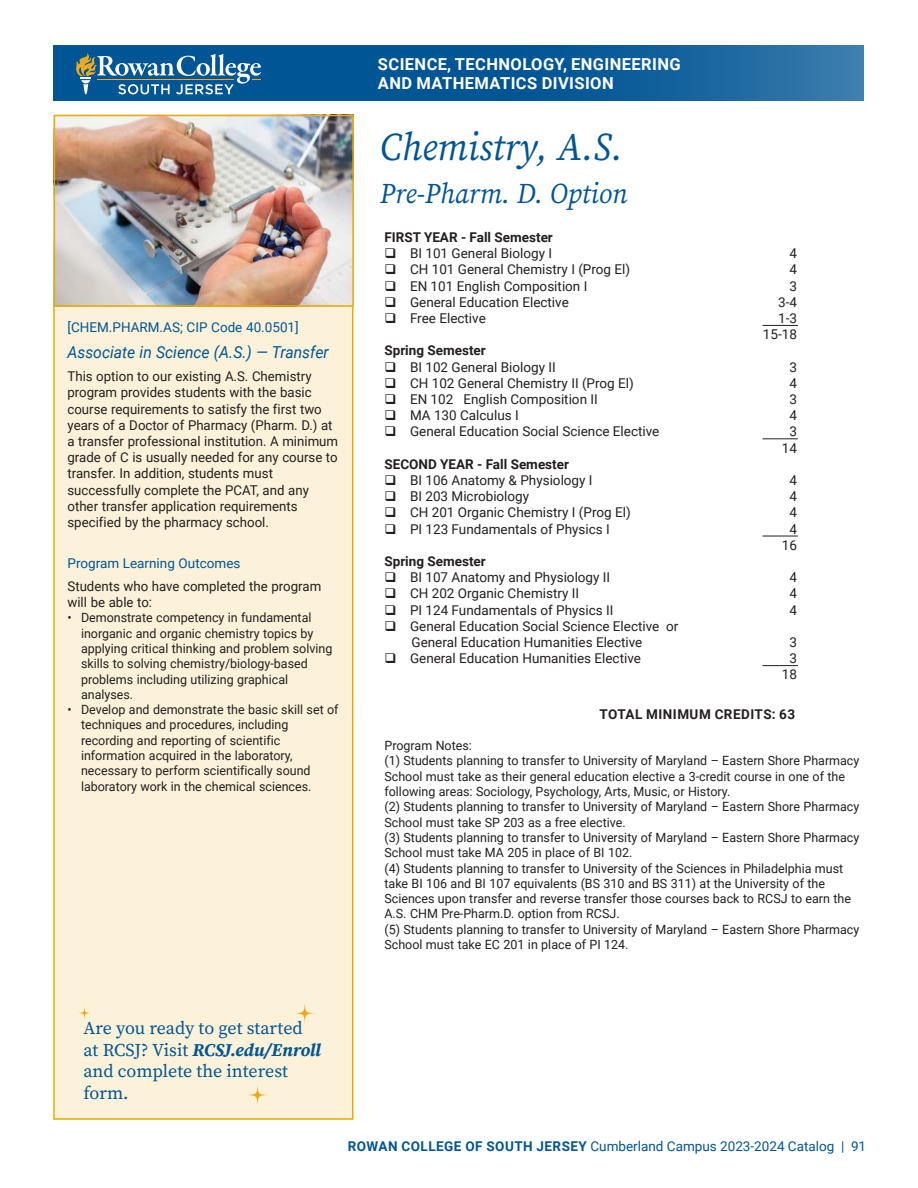
<style>
.page{position:relative;width:918px;height:1188px;background:#fff}
.page>*{position:absolute;margin:0;border:0;box-sizing:border-box;transform-origin:0 0}
.L3__ProgramHeadline{font:italic 39px "Source Serif Pro";color:#005595;scale:.95 1}
.L3__ProgramHeadline-2{font:italic 28.5px "Source Serif Pro";color:#005595;scale:.95 1}
.t1{font:18px/21.6px "Source Serif Pro";color:#005595}
.t2{font:700 16.5px/19.8px "Roboto";letter-spacing:.025em;color:#fff}
._4b__Degree_Subhead{font:italic 16.5px "Roboto";color:#005595;scale:.95 1}
._3b_Course_names{font:13.5px "Roboto";color:#231f20}
.Catalog_text_8_5{font:13.5px/16.2px "Roboto";color:#231f20}
._4c__Side_Text_Title{font:13.5px "Roboto";color:#005595}
.Total_Credits{font:700 13.5px "Roboto";color:#231f20}
._4c__Program_Learning_Outcomes{font:13.5px "Roboto";color:#005595}
.Total_Credits-2{font:700 13.5px "Roboto";letter-spacing:.035em;color:#231f20}
.total_credits{font:13.5px "Roboto";color:#231f20}
._4__Bullet_List{font:12.75px/15.3px "Roboto";color:#231f20}
.s1{font-weight:700;font-style:italic}
.s2{font-weight:700}
</style>
<div class="page">
<div style="left:53px;top:115px;width:300px;height:1005px;background:#fcf2d9;border:2px solid #eaaa00"></div>
<svg style="left:54px;top:45px;width:810px;height:56px;background:#0d5d9a"></svg>
<svg style="left:76px;top:53px;width:185px;height:41px;background:#417ca5"></svg>
<svg style="left:246px;top:1084px;width:23px;height:22px"></svg>
<svg style="left:294px;top:1002px;width:22px;height:22px"></svg>
<svg style="left:77px;top:1006px;width:15px;height:14px"></svg>
<img style="left:57px;top:118px;width:294px;height:186px">
<div style="left:54px;top:115px;width:300px;height:192px;border:2px solid #eaaa00"></div>
<hr style="left:762px;top:325px;width:36px;height:1px;background:#231f20">
<hr style="left:762px;top:438px;width:36px;height:1px;background:#231f20">
<hr style="left:762px;top:536px;width:36px;height:1px;background:#231f20">
<hr style="left:762px;top:665px;width:36px;height:1px;background:#231f20">
<p class="_4c__Side_Text_Title" style="left:68px;top:318px;width:233px">[CHEM.PHARM.AS; CIP Code 40.0501]</p>
<p class="_4b__Degree_Subhead" style="left:68px;top:341px;width:276px">Associate in Science (A.S.) — Transfer</p>
<p class="Catalog_text_8_5" style="left:68px;top:368px;width:272px">This option to our existing A.S. Chemistry program provides students with the basic course requirements to satisfy the first two years of a Doctor of Pharmacy (Pharm. D.) at a transfer professional institution. A minimum grade of C is usually needed for any course to transfer. In addition, students must successfully complete the PCAT, and any other transfer application requirements specified by the pharmacy school.</p>
<p class="_4c__Program_Learning_Outcomes" style="left:68px;top:554px;width:174px">Program Learning Outcomes</p>
<p class="Catalog_text_8_5" style="left:68px;top:577px;width:255px">Students who have completed the program will be able to:</p>
<p class="_4__Bullet_List" style="left:81px;top:610px;width:253px;text-indent:-14px">• Demonstrate competency in fundamental inorganic and organic chemistry topics by applying critical thinking and problem solving skills to solving chemistry/biology-based problems including utilizing graphical analyses.</p>
<p class="_4__Bullet_List" style="left:81px;top:701px;width:259px;text-indent:-14px">• Develop and demonstrate the basic skill set of techniques and procedures, including recording and reporting of scientific information acquired in the laboratory, necessary to perform scientifically sound laboratory work in the chemical sciences.</p>
<p class="t2" style="left:378px;top:53px;width:304px">SCIENCE, TECHNOLOGY, ENGINEERING<br>AND MATHEMATICS DIVISION</p>
<p class="L3__ProgramHeadline" style="left:380px;top:120px;width:257px">Chemistry, A.S.</p>
<p class="L3__ProgramHeadline-2" style="left:380px;top:175px;width:262px">Pre-Pharm. D. Option</p>
<p class="Total_Credits" style="left:384px;top:228px;width:170px">FIRST YEAR - Fall Semester</p>
<p class="_3b_Course_names" style="left:384px;top:244px;width:169px">❑ BI 101 General Biology I</p>
<p class="_3b_Course_names" style="left:789px;top:244px;width:9px">4</p>
<p class="_3b_Course_names" style="left:384px;top:260px;width:247px">❑ CH 101 General Chemistry I (Prog El)</p>
<p class="_3b_Course_names" style="left:789px;top:260px;width:9px">4</p>
<p class="_3b_Course_names" style="left:384px;top:276px;width:204px">❑ EN 101 English Composition I</p>
<p class="_3b_Course_names" style="left:789px;top:276px;width:9px">3</p>
<p class="_3b_Course_names" style="left:384px;top:293px;width:186px">❑ General Education Elective</p>
<p class="_3b_Course_names" style="left:778px;top:293px;width:20px">3-4</p>
<p class="_3b_Course_names" style="left:384px;top:309px;width:103px">❑ Free Elective</p>
<p class="_3b_Course_names" style="left:778px;top:309px;width:20px">1-3</p>
<p class="total_credits" style="left:763px;top:325px;width:36px">15-18</p>
<p class="Total_Credits" style="left:384px;top:341px;width:103px">Spring Semester</p>
<p class="_3b_Course_names" style="left:384px;top:357px;width:173px">❑ BI 102 General Biology II</p>
<p class="_3b_Course_names" style="left:789px;top:357px;width:9px">3</p>
<p class="_3b_Course_names" style="left:384px;top:374px;width:251px">❑ CH 102 General Chemistry II (Prog El)</p>
<p class="_3b_Course_names" style="left:789px;top:374px;width:9px">4</p>
<p class="_3b_Course_names" style="left:384px;top:390px;width:215px">❑ EN 102 English Composition II</p>
<p class="_3b_Course_names" style="left:789px;top:390px;width:9px">3</p>
<p class="_3b_Course_names" style="left:384px;top:406px;width:136px">❑ MA 130 Calculus I</p>
<p class="_3b_Course_names" style="left:789px;top:406px;width:9px">4</p>
<p class="_3b_Course_names" style="left:384px;top:422px;width:276px">❑ General Education Social Science Elective</p>
<p class="_3b_Course_names" style="left:789px;top:422px;width:9px">3</p>
<p class="total_credits" style="left:782px;top:438px;width:17px">14</p>
<p class="Total_Credits" style="left:384px;top:455px;width:186px">SECOND YEAR - Fall Semester</p>
<p class="_3b_Course_names" style="left:384px;top:471px;width:210px">❑ BI 106 Anatomy &amp; Physiology I</p>
<p class="_3b_Course_names" style="left:789px;top:471px;width:9px">4</p>
<p class="_3b_Course_names" style="left:384px;top:487px;width:146px">❑ BI 203 Microbiology</p>
<p class="_3b_Course_names" style="left:789px;top:487px;width:9px">4</p>
<p class="_3b_Course_names" style="left:384px;top:503px;width:248px">❑ CH 201 Organic Chemistry I (Prog El)</p>
<p class="_3b_Course_names" style="left:789px;top:503px;width:9px">4</p>
<p class="_3b_Course_names" style="left:384px;top:519px;width:227px">❑ PI 123 Fundamentals of Physics I</p>
<p class="_3b_Course_names" style="left:789px;top:519px;width:9px">4</p>
<p class="total_credits" style="left:782px;top:536px;width:17px">16</p>
<p class="Total_Credits" style="left:384px;top:552px;width:103px">Spring Semester</p>
<p class="_3b_Course_names" style="left:384px;top:568px;width:227px">❑ BI 107 Anatomy and Physiology II</p>
<p class="_3b_Course_names" style="left:789px;top:568px;width:9px">4</p>
<p class="_3b_Course_names" style="left:384px;top:584px;width:196px">❑ CH 202 Organic Chemistry II</p>
<p class="_3b_Course_names" style="left:789px;top:584px;width:9px">4</p>
<p class="_3b_Course_names" style="left:384px;top:600px;width:231px">❑ PI 124 Fundamentals of Physics II</p>
<p class="_3b_Course_names" style="left:789px;top:600px;width:9px">4</p>
<p class="_3b_Course_names" style="left:384px;top:617px;width:295px">❑ General Education Social Science Elective or</p>
<p class="_3b_Course_names" style="left:411px;top:633px;width:232px">General Education Humanities Elective</p>
<p class="_3b_Course_names" style="left:789px;top:633px;width:9px">3</p>
<p class="_3b_Course_names" style="left:384px;top:649px;width:258px">❑ General Education Humanities Elective</p>
<p class="_3b_Course_names" style="left:789px;top:649px;width:9px">3</p>
<p class="total_credits" style="left:782px;top:665px;width:17px">18</p>
<p class="Total_Credits-2" style="left:600px;top:704px;width:197px">TOTAL MINIMUM CREDITS: 63</p>
<p class="_4__Bullet_List" style="left:384px;top:737px;width:89px">Program Notes:</p>
<p class="_4__Bullet_List" style="left:384px;top:753px;width:476px">(1) Students planning to transfer to University of Maryland – Eastern Shore Pharmacy<br>School must take as their general education elective a 3-credit course in one of the following areas: Sociology, Psychology, Arts, Music, or History.</p>
<p class="_4__Bullet_List" style="left:384px;top:799px;width:476px">(2) Students planning to transfer to University of Maryland – Eastern Shore Pharmacy<br>School must take SP 203 as a free elective.</p>
<p class="_4__Bullet_List" style="left:384px;top:829px;width:476px">(3) Students planning to transfer to University of Maryland – Eastern Shore Pharmacy<br>School must take MA 205 in place of BI 102.</p>
<p class="_4__Bullet_List" style="left:384px;top:860px;width:468px">(4) Students planning to transfer to University of the Sciences in Philadelphia must take BI 106 and BI 107 equivalents (BS 310 and BS 311) at the University of the Sciences upon transfer and reverse transfer those courses back to RCSJ to earn the A.S. CHM Pre-Pharm.D. option from RCSJ.</p>
<p class="_4__Bullet_List" style="left:384px;top:921px;width:476px">(5) Students planning to transfer to University of Maryland – Eastern Shore Pharmacy<br>School must take EC 201 in place of PI 124.</p>
<h3 class="t1" style="left:84px;top:1017px;width:239px">Are you ready to get started at RCSJ? Visit <span class="s1">RCSJ.edu/Enroll </span>and complete the interest form.</h3>
<p class="_4c__Side_Text_Title" style="left:348px;top:1137px;width:520px"><span class="s2">ROWAN COLLEGE OF SOUTH JERSEY</span> Cumberland Campus 2023-2024 Catalog | 91</p>
</div>
